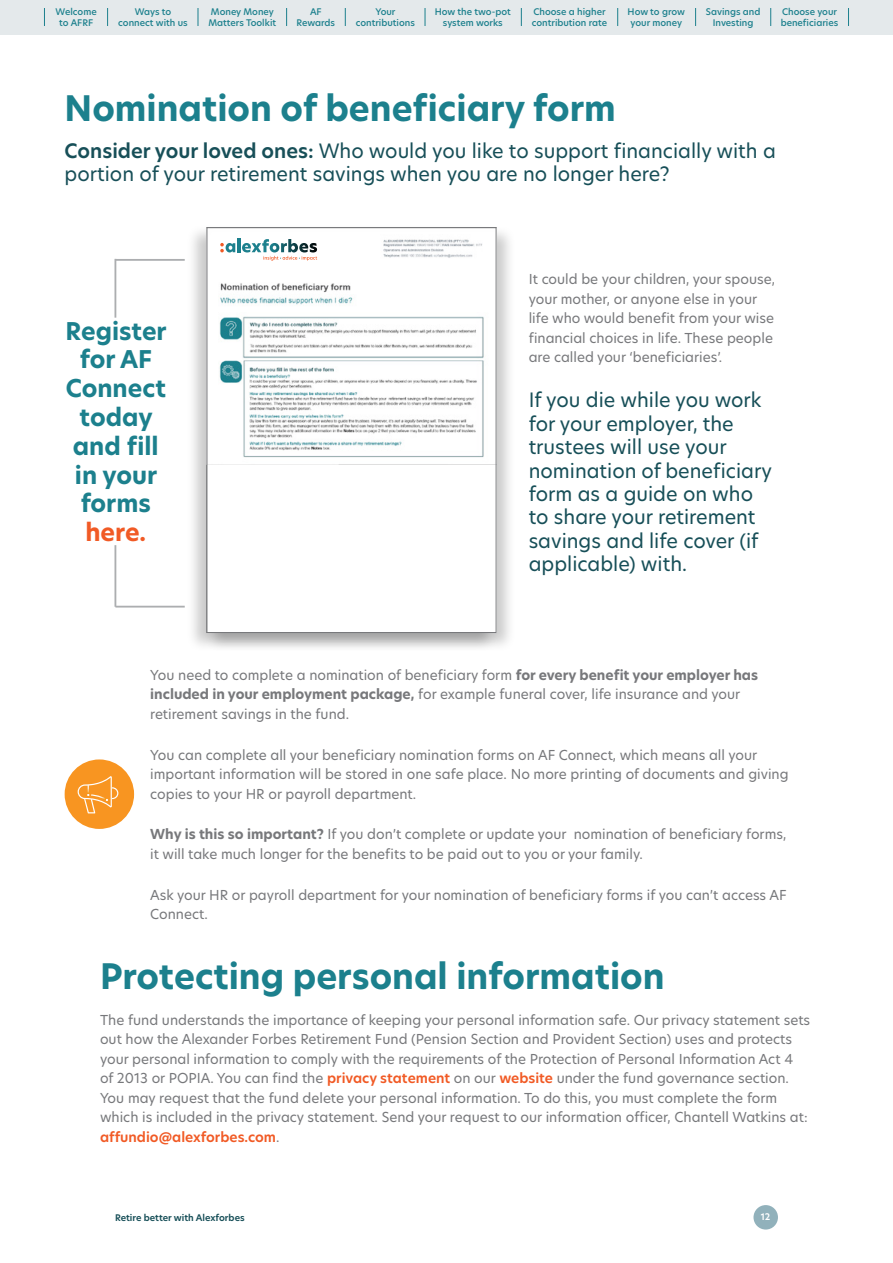
<style>
.page{position:relative;width:893px;height:1263px;background:#fff}
.page>*{position:absolute;margin:0;border:0;box-sizing:border-box;transform-origin:0 0}
.t1{font:700 34.5px "New Hero";color:#1c808d}
.t2{font:700 24px/28.8px "New Hero";color:#1c808d;text-align:center}
.t3{font:700 24px "New Hero";color:#f15a25}
.t4{font:19.5px/23.4px "New Hero";color:#174f58}
.t5{font:13.5px/19.5px "New Hero";color:#77787b}
.t6{font:500 9px/10.8px "New Hero";color:#1c808d;text-align:center}
.t7{font:600 9px "New Hero";color:#174f58}
.t8{font:600 9px "New Hero";color:#fff}
.s1{font-weight:600}
.s2{font-weight:700}
.s3{font-weight:600;color:#f15a25}
</style>
<div class="page">
<hr style="left:114px;top:259px;width:2px;height:59px;background:#acaeb0">
<hr style="left:114px;top:545px;width:2px;height:62px;background:#acaeb0">
<hr style="left:115px;top:259px;width:70px;height:2px;background:#acaeb0">
<hr style="left:115px;top:606px;width:70px;height:1px;background:#acaeb0">
<div style="left:204px;top:225px;width:312px;height:427px;background:#000;opacity:.21"></div>
<div style="left:187px;top:225px;width:312px;height:427px;background:#000;opacity:.21"></div>
<div style="left:207px;top:228px;width:289px;height:404px;background:#fff"></div>
<img style="left:219px;top:239px;width:265px;height:219px">
<div style="left:207px;top:227px;width:289px;height:406px;border:1px solid #77787b"></div>
<div style="left:213px;top:234px;width:111px;height:31px;background:#fff"></div>
<svg style="left:220px;top:239px;width:97px;height:22px"></svg>
<div style="left:65px;top:759px;width:69px;height:70px;background:#f89521;border-radius:50%"></div>
<svg style="left:78px;top:776px;width:40px;height:37px"></svg>
<div style="left:753px;top:1205px;width:25px;height:24px;background:#91b1bb;border-radius:50%"></div>
<div style="left:0;top:0;width:893px;height:34px;background:#e4e9eb"></div>
<svg style="left:107px;top:8px;width:1px;height:18px"></svg>
<svg style="left:198px;top:8px;width:1px;height:18px"></svg>
<svg style="left:286px;top:8px;width:1px;height:18px"></svg>
<svg style="left:345px;top:8px;width:1px;height:18px"></svg>
<svg style="left:425px;top:8px;width:1px;height:18px"></svg>
<svg style="left:521px;top:8px;width:1px;height:18px"></svg>
<svg style="left:848px;top:8px;width:1px;height:18px"></svg>
<svg style="left:617px;top:8px;width:1px;height:18px"></svg>
<svg style="left:695px;top:8px;width:1px;height:18px"></svg>
<svg style="left:770px;top:8px;width:1px;height:18px"></svg>
<svg style="left:44px;top:8px;width:1px;height:18px"></svg>
<p class="t6" style="left:435px;top:6px;width:77px">How the two-pot system works</p>
<p class="t6" style="left:56px;top:6px;width:43px">Welcome to AFRF</p>
<p class="t6" style="left:118px;top:6px;width:71px">Ways to connect with us</p>
<p class="t6" style="left:208px;top:6px;width:69px;text-align:left">Money Money<br>Matters Toolkit</p>
<p class="t6" style="left:296px;top:6px;width:40px">AF<br>Rewards</p>
<p class="t6" style="left:356px;top:6px;width:61px">Your contributions</p>
<p class="t6" style="left:532px;top:6px;width:77px;text-align:left">Choose a higher contribution rate</p>
<p class="t6" style="left:628px;top:6px;width:59px">How to grow your money</p>
<p class="t6" style="left:706px;top:6px;width:56px">Savings and<br>Investing</p>
<p class="t6" style="left:781px;top:6px;width:59px;text-align:left">Choose your beneficiaries</p>
<h1 class="t1" style="left:65px;top:85px;width:553px">Nomination of beneficiary form</h1>
<h3 class="t4" style="left:65px;top:138px;width:713px"><span class="s1">Consider your loved ones:</span> Who would you like to support financially with a portion of your retirement savings when you are no longer here?</h3>
<h2 class="t2" style="left:66px;top:316px;width:103px">Register for AF<br>Connect today and fill in your forms</h2>
<h2 class="t3" style="left:85px;top:516px;width:62px">here.</h2>
<p class="t5" style="left:529px;top:269px;width:248px">It could be your children, your spouse, your mother, or anyone else in your life who would benefit from your wise financial choices in life. These people are called your ‘beneficiaries’.</p>
<h3 class="t4" style="left:529px;top:388px;width:245px">If you die while you work for your employer, the trustees will use your nomination of beneficiary form as a guide on who to share your retirement savings and life cover (if applicable) with.</h3>
<p class="t5" style="left:150px;top:665px;width:609px">You need to complete a nomination of beneficiary form <span class="s2">for every benefit your employer has included in your employment package,</span> for example funeral cover, life insurance and your retirement savings in the fund.</p>
<p class="t5" style="left:150px;top:745px;width:640px">You can complete all your beneficiary nomination forms on AF Connect, which means all your important information will be stored in one safe place. No more printing of documents and giving copies to your HR or payroll department.</p>
<p class="t5" style="left:150px;top:824px;width:638px"><span class="s2">Why is this so important?</span> If you don’t complete or update your nomination of beneficiary forms, it will take much longer for the benefits to be paid out to you or your family.</p>
<p class="t5" style="left:150px;top:885px;width:638px">Ask your HR or payroll department for your nomination of beneficiary forms if you can’t access AF<br>Connect.</p>
<h1 class="t1" style="left:100px;top:953px;width:566px">Protecting personal information</h1>
<p class="t5" style="left:100px;top:1010px;width:712px">The fund understands the importance of keeping your personal information safe. Our privacy statement sets out how the Alexander Forbes Retirement Fund (Pension Section and Provident Section) uses and protects your personal information to comply with the requirements of the Protection of Personal Information Act 4<br>of 2013 or POPIA. You can find the <span class="s3">privacy statement</span> on our <span class="s3">website</span> under the fund governance section.<br>You may request that the fund delete your personal information. To do this, you must complete the form which is included in the privacy statement. Send your request to our information officer, Chantell Watkins at: <span class="s3">affundio@alexforbes.com</span>.</p>
<p class="t7" style="left:115px;top:1211px;width:131px">Retire better with Alexforbes</p>
<p class="t8" style="left:761px;top:1211px;width:11px">12</p>
</div>
